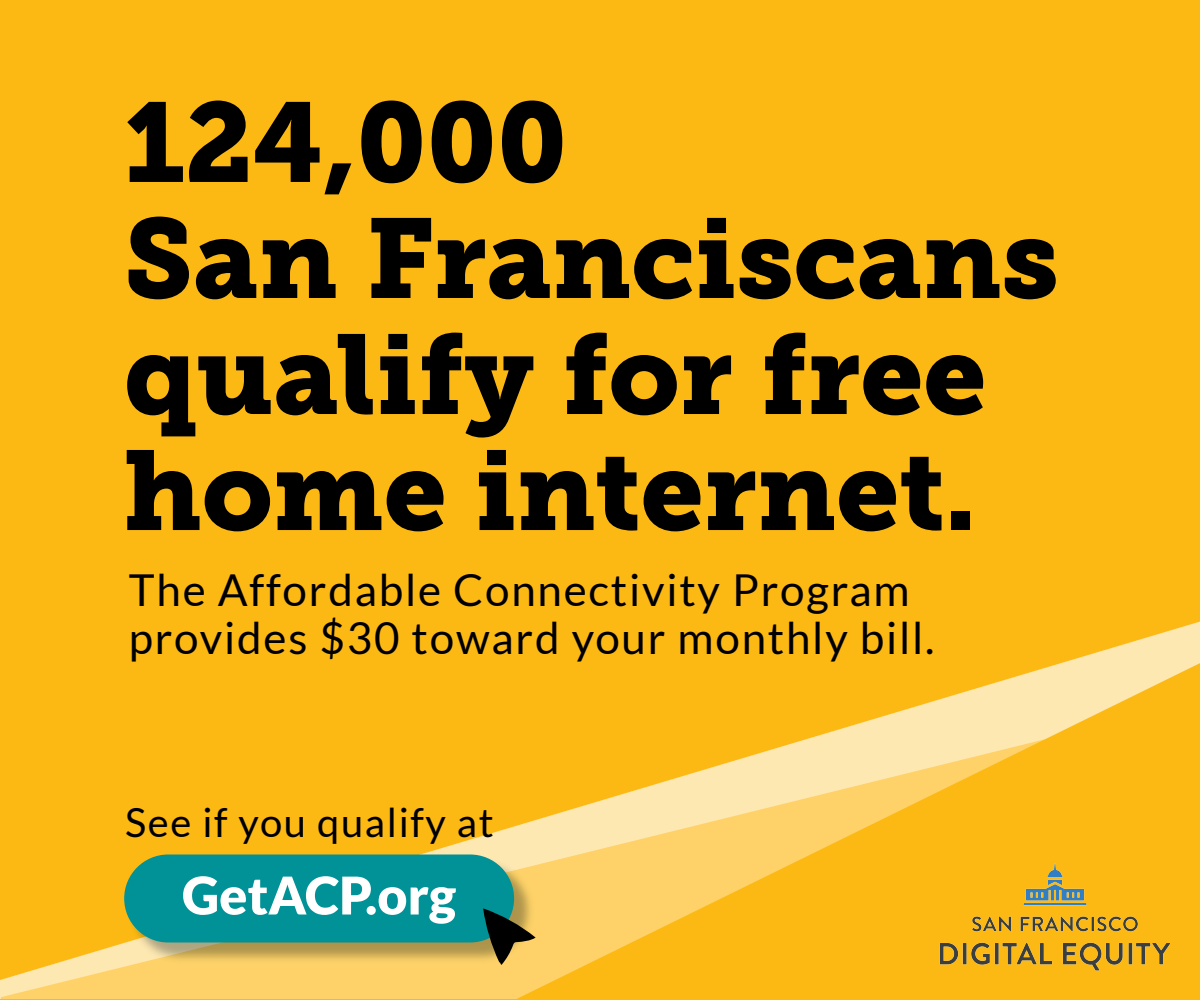
<style>
.page{position:relative;width:1200px;height:1000px;background:#fdb913}
.page>*{position:absolute;margin:0;border:0;box-sizing:border-box;transform-origin:0 0}
.t1{font:112px/116px "Museo Slab 900";color:#000}
.t2{font:900 52px "Lato";color:#fff}
.t3{font:44px/48px "Lato";letter-spacing:.04em;color:#000}
.t4{font:40px "Lato";letter-spacing:.04em;color:#000}
</style>
<div class="page">
<img style="left:0;top:621px;width:1200px;height:378px">
<img style="left:124px;top:854px;width:415px;height:113px">
<div style="left:124px;top:855px;width:390px;height:88px;background:#009296;border-radius:44px"></div>
<img style="left:924px;top:849px;width:262px;height:133px">
<svg style="left:483px;top:908px;width:53px;height:57px"></svg>
<h1 class="t1" style="left:124px;top:86px;width:936px">124,000<br>San Franciscans qualify for free home internet.</h1>
<p class="t3" style="left:129px;top:566px;width:807px">The Affordable Connectivity Program provides $30 toward your monthly bill.</p>
<p class="t4" style="left:125px;top:800px;width:370px">See if you qualify at</p>
<p class="t2" style="left:182px;top:865px;width:276px">GetACP.org</p>
</div>
